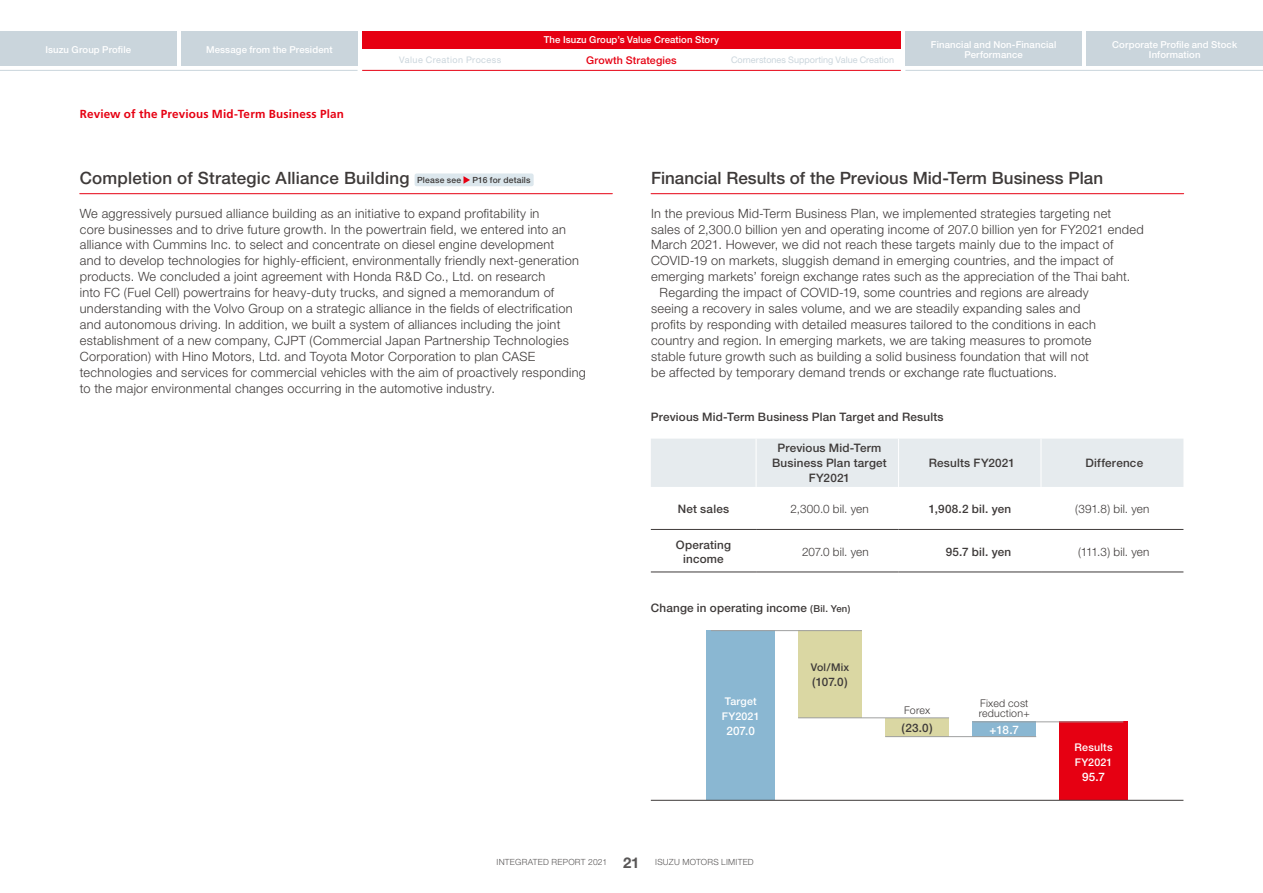
<style>
.page{position:relative;width:1263px;height:893px;background:#fff}
.page>*{position:absolute;margin:0;border:0;box-sizing:border-box;transform-origin:0 0}
.t1{font:500 16.95px "Helvetica Neue";letter-spacing:.005em;color:#3e3a39}
.t2{font:300 12.75px/15.9px "Helvetica Neue";letter-spacing:.02em;color:#3e3a39}
.t3{font:500 11.7px/14.9px "Helvetica Neue";letter-spacing:.015em;color:#3e3a39;text-align:center}
.t4{font:300 11.7px "Helvetica Neue";letter-spacing:.015em;color:#3e3a39}
.t5{font:700 11.7px "Frutiger";letter-spacing:.015em;color:#e60012}
.t6{font:500 11.7px "Helvetica Neue";letter-spacing:.01em;color:#fff}
.t7{font:500 10.65px/14.9px "Helvetica Neue";letter-spacing:.02em;color:#fff}
.t8{font:300 10.65px/10.6px "Helvetica Neue";letter-spacing:.02em;color:#3e3a39}
.t9{font:500 10.65px "Helvetica Neue";letter-spacing:.01em;color:#e60012}
.t10{font:500 10.65px "Helvetica Neue";letter-spacing:.02em;color:#3e3a39}
.t11{font:500 9.6px/9.6px "Helvetica Neue";letter-spacing:.015em;color:#fff;text-align:center}
.t12{font:9px "Helvetica Neue";letter-spacing:.005em;color:#cad5dc}
.t13{font:9px "Helvetica Neue";letter-spacing:.045em;color:#cad5dc}
.t14{font:300 8.55px "Helvetica Neue";letter-spacing:.03em;color:#595757}
.t15{font:500 8.55px "Helvetica Neue";letter-spacing:.025em;color:#3e3a39}
.s1{font-size:8.55px}
.s2{font-size:9.6px}
.s3{font-weight:700;font-size:14.85px}
</style>
<div class="page">
<div style="left:415px;top:173px;width:119px;height:13px;background:#dce7ed;border-radius:2px"></div>
<svg style="left:463px;top:176px;width:7px;height:8px"></svg>
<hr style="left:80px;top:193px;width:532px;height:1px;background:#e60012">
<hr style="left:651px;top:193px;width:533px;height:1px;background:#e60012">
<div style="left:651px;top:439px;width:532px;height:48px;background:#e6ebee"></div>
<hr style="left:756px;top:439px;width:1px;height:48px;background:#fff">
<hr style="left:898px;top:439px;width:1px;height:48px;background:#fff">
<hr style="left:1041px;top:439px;width:1px;height:48px;background:#fff">
<hr style="left:651px;top:529px;width:105px;height:1px;background:#3e3a39">
<hr style="left:756px;top:529px;width:142px;height:1px;background:#3e3a39">
<hr style="left:898px;top:529px;width:143px;height:1px;background:#3e3a39">
<hr style="left:1041px;top:529px;width:142px;height:1px;background:#3e3a39">
<hr style="left:651px;top:572px;width:105px;height:1px;background:#3e3a39">
<hr style="left:756px;top:572px;width:142px;height:1px;background:#3e3a39">
<hr style="left:898px;top:572px;width:143px;height:1px;background:#3e3a39">
<hr style="left:1041px;top:572px;width:142px;height:1px;background:#3e3a39">
<div style="left:707px;top:630px;width:68px;height:170px;background:#8ab7d2"></div>
<div style="left:1059px;top:722px;width:68px;height:78px;background:#e60012"></div>
<div style="left:798px;top:630px;width:64px;height:88px;background:#dad7a3"></div>
<div style="left:885px;top:718px;width:64px;height:19px;background:#dad7a3"></div>
<div style="left:972px;top:722px;width:64px;height:15px;background:#8ab7d2"></div>
<hr style="left:711px;top:630px;width:151px;height:1px;background:#9fa0a0">
<hr style="left:798px;top:718px;width:151px;height:1px;background:#9fa0a0">
<hr style="left:885px;top:736px;width:151px;height:1px;background:#9fa0a0">
<hr style="left:972px;top:722px;width:151px;height:1px;background:#9fa0a0">
<hr style="left:651px;top:800px;width:532px;height:1px;background:#3e3a39">
<div style="left:0;top:32px;width:176px;height:34px;background:#cad5dc"></div>
<div style="left:181px;top:32px;width:177px;height:34px;background:#cad5dc"></div>
<div style="left:362px;top:32px;width:539px;height:17px;background:#e60012"></div>
<div style="left:905px;top:32px;width:177px;height:34px;background:#cad5dc"></div>
<div style="left:1086px;top:32px;width:177px;height:34px;background:#cad5dc"></div>
<hr style="left:0;top:70px;width:358px;height:1px;background:#cad5dc">
<hr style="left:362px;top:70px;width:539px;height:1px;background:#e60012">
<hr style="left:905px;top:70px;width:358px;height:1px;background:#cad5dc">
<p class="t11" style="left:45px;top:45px;width:87px">Isuzu Group Profile</p>
<p class="t11" style="left:206px;top:45px;width:128px">Message from the President</p>
<p class="t5" style="left:80px;top:107px;width:265px">Review of the Previous Mid-Term Business Plan</p>
<p class="t11" style="left:544px;top:35px;width:177px">The Isuzu Group’s Value Creation Story</p>
<p class="t13" style="left:399px;top:55px;width:104px">Value Creation Process</p>
<p class="t9" style="left:586px;top:54px;width:92px">Growth Strategies</p>
<p class="t12" style="left:731px;top:55px;width:164px">Cornerstones Supporting Value Creation</p>
<p class="t11" style="left:931px;top:40px;width:127px">Financial and Non-Financial<br>Performance</p>
<p class="t11" style="left:1112px;top:40px;width:126px">Corporate Profile and Stock<br>Information</p>
<h1 class="t1" style="left:80px;top:168px;width:383px">Completion of Strategic Alliance Building <span class="s1">Please see</span></h1>
<p class="t15" style="left:472px;top:175px;width:60px">P16 for details</p>
<p class="t2" style="left:80px;top:205px;width:508px">We aggressively pursued alliance building as an initiative to expand profitability in<br>core businesses and to drive future growth. In the powertrain field, we entered into an alliance with Cummins Inc. to select and concentrate on diesel engine development<br>and to develop technologies for highly-efficient, environmentally friendly next-generation products. We concluded a joint agreement with Honda R&amp;D Co., Ltd. on research<br>into FC (Fuel Cell) powertrains for heavy-duty trucks, and signed a memorandum of understanding with the Volvo Group on a strategic alliance in the fields of electrification and autonomous driving. In addition, we built a system of alliances including the joint establishment of a new company, CJPT (Commercial Japan Partnership Technologies Corporation) with Hino Motors, Ltd. and Toyota Motor Corporation to plan CASE technologies and services for commercial vehicles with the aim of proactively responding to the major environmental changes occurring in the automotive industry.</p>
<h1 class="t1" style="left:651px;top:168px;width:454px">Financial Results of the Previous Mid-Term Business Plan</h1>
<p class="t2" style="left:651px;top:205px;width:462px">In the previous Mid-Term Business Plan, we implemented strategies targeting net</p>
<p class="t2" style="left:651px;top:221px;width:494px">sales of 2,300.0 billion yen and operating income of 207.0 billion yen for FY2021 ended</p>
<p class="t2" style="left:651px;top:237px;width:464px">March 2021. However, we did not reach these targets mainly due to the impact of</p>
<p class="t2" style="left:651px;top:253px;width:464px">COVID-19 on markets, sluggish demand in emerging countries, and the impact of</p>
<p class="t2" style="left:651px;top:269px;width:481px">emerging markets’ foreign exchange rates such as the appreciation of the Thai baht.</p>
<p class="t2" style="left:659px;top:285px;width:431px">Regarding the impact of COVID-19, some countries and regions are already</p>
<p class="t2" style="left:651px;top:300px;width:431px">seeing a recovery in sales volume, and we are steadily expanding sales and</p>
<p class="t2" style="left:651px;top:316px;width:446px">profits by responding with detailed measures tailored to the conditions in each</p>
<p class="t2" style="left:651px;top:332px;width:442px">country and region. In emerging markets, we are taking measures to promote</p>
<p class="t2" style="left:651px;top:348px;width:439px">stable future growth such as building a solid business foundation that will not</p>
<p class="t2" style="left:651px;top:364px;width:407px">be affected by temporary demand trends or exchange rate fluctuations.</p>
<p class="t3" style="left:651px;top:409px;width:294px">Previous Mid-Term Business Plan Target and Results</p>
<p class="t3" style="left:772px;top:440px;width:116px">Previous Mid-Term<br>Business Plan target<br>FY2021</p>
<p class="t3" style="left:929px;top:455px;width:88px">Results FY2021</p>
<p class="t3" style="left:1085px;top:455px;width:59px">Difference</p>
<p class="t3" style="left:678px;top:501px;width:53px">Net sales</p>
<p class="t4" style="left:790px;top:502px;width:80px">2,300.0 bil. yen</p>
<p class="t3" style="left:929px;top:501px;width:84px">1,908.2 bil. yen</p>
<p class="t4" style="left:1075px;top:502px;width:76px">(391.8) bil. yen</p>
<p class="t3" style="left:676px;top:538px;width:57px;line-height:13.8px">Operating income</p>
<p class="t4" style="left:802px;top:544px;width:68px">207.0 bil. yen</p>
<p class="t3" style="left:946px;top:544px;width:67px">95.7 bil. yen</p>
<p class="t4" style="left:1078px;top:544px;width:73px">(111.3) bil. yen</p>
<p class="t3" style="left:651px;top:600px;width:201px">Change in operating income <span class="s2">(Bil. Yen)</span></p>
<p class="t7" style="left:722px;top:693px;width:39px">Target<br>FY2021</p>
<p class="t6" style="left:726px;top:723px;width:30px">207.0</p>
<p class="t10" style="left:811px;top:661px;width:40px">Vol/Mix</p>
<p class="t3" style="left:812px;top:674px;width:37px">(107.0)</p>
<p class="t8" style="left:904px;top:704px;width:28px">Forex</p>
<p class="t8" style="left:979px;top:697px;width:53px">Fixed cost reduction+</p>
<p class="t3" style="left:901px;top:721px;width:33px">(23.0)</p>
<p class="t6" style="left:990px;top:723px;width:31px">+18.7</p>
<p class="t7" style="left:1074px;top:740px;width:39px">Results<br>FY2021</p>
<p class="t6" style="left:1082px;top:770px;width:25px">95.7</p>
<p class="t14" style="left:496px;top:857px;width:259px">INTEGRATED REPORT 2021 <span class="s3">21</span> ISUZU MOTORS LIMITED</p>
</div>
